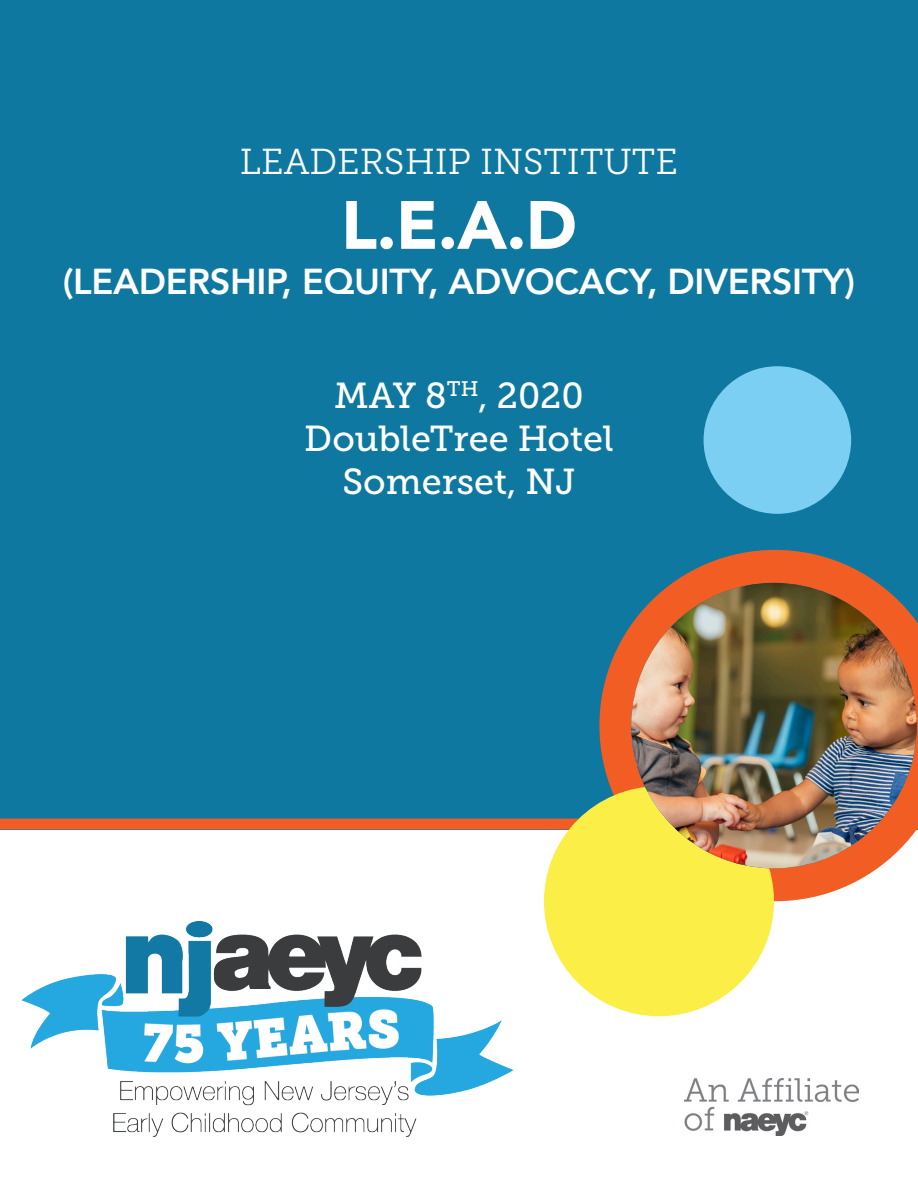
<style>
.page{position:relative;width:918px;height:1188px;background:#fff}
.page>*{position:absolute;margin:0;border:0;box-sizing:border-box;transform-origin:0 0}
.t1{font:900 67.5px "Avenir";color:#fff}
.t2{font:800 36px "Avenir";letter-spacing:-.01em;color:#fff}
.t3{font:36px "Museo Slab 500";color:#fff}
.t4{font:36px "Museo Slab 300";color:#fff}
</style>
<div class="page">
<div style="left:0;top:0;width:918px;height:829px;background:#0e78a0"></div>
<img style="left:23px;top:922px;width:491px;height:215px">
<img style="left:685px;top:1079px;width:173px;height:57px">
<div style="left:0;top:819px;width:918px;height:10px;background:#f25d26"></div>
<svg style="left:599px;top:550px;width:319px;height:351px;fill:#f25d24"></svg>
<div style="left:544px;top:786px;width:230px;height:230px;background:#fbee46;border-radius:50%"></div>
<div style="left:704px;top:366px;width:147px;height:148px;background:#7bcff2;border-radius:50%"></div>
<img style="left:631px;top:583px;width:286px;height:285px;border-radius:142px">
<p class="t4" style="left:240px;top:142px;width:440px">LEADERSHIP INSTITUTE</p>
<p class="t1" style="left:341px;top:167px;width:237px">L.E.A.D</p>
<p class="t2" style="left:63px;top:253px;width:794px">(LEADERSHIP, EQUITY, ADVOCACY, DIVERSITY)</p>
<p class="t3" style="left:334px;top:375px;width:251px">MAY 8<sup>TH</sup>, 2020</p>
<p class="t3" style="left:304px;top:419px;width:311px">DoubleTree Hotel</p>
<p class="t3" style="left:343px;top:462px;width:234px">Somerset, NJ</p>
</div>
